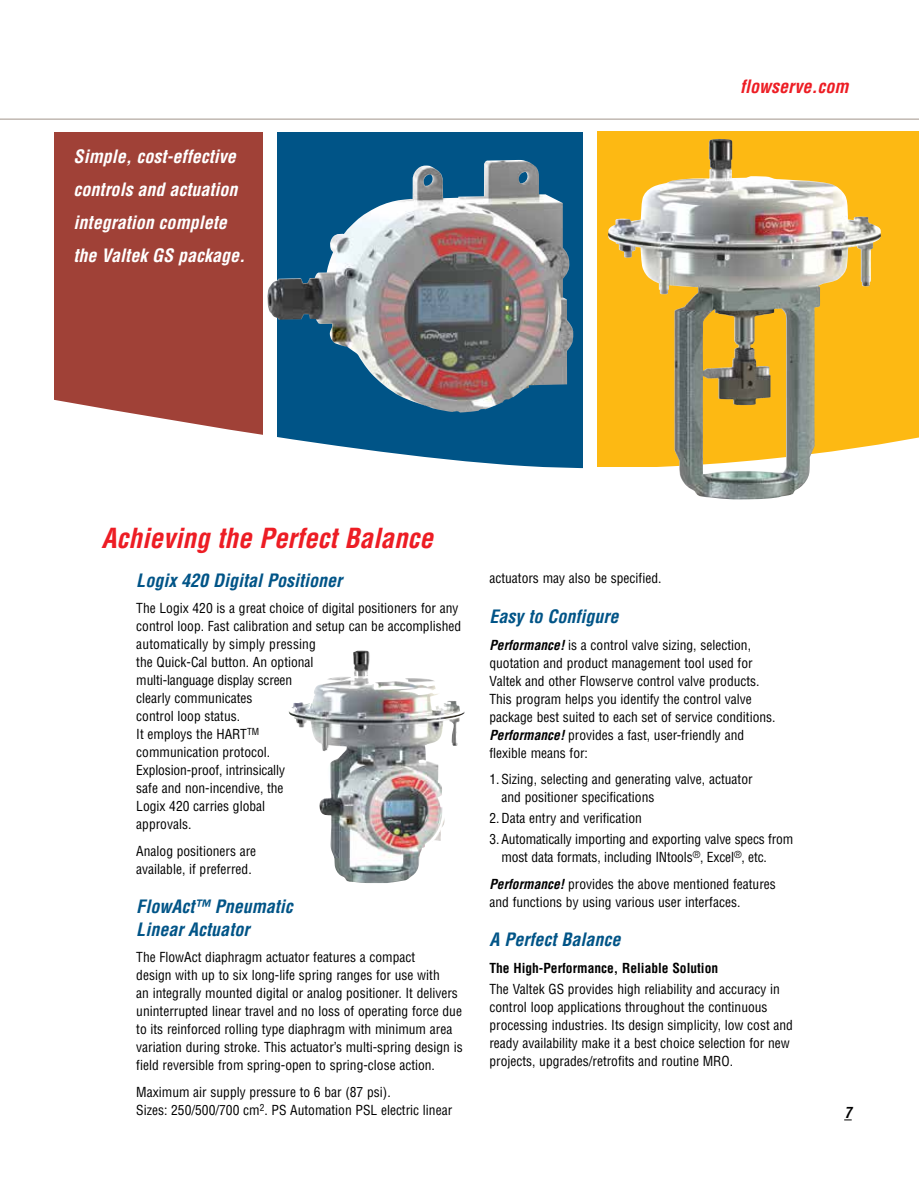
<style>
.page{position:relative;width:919px;height:1189px;background:#fff}
.page>*{position:absolute;margin:0;border:0;box-sizing:border-box;transform-origin:0 0}
.t1{font:italic 700 condensed 27px "Helvetica LT Std";color:#ed1d24}
.t2{font:italic 700 condensed 18px/22.5px "Helvetica LT Std";color:#005487}
.t3{font:italic 700 condensed 18px/33px "Helvetica LT Std";color:#fff}
.t4{font:italic 700 condensed 18px "Helvetica LT Std";color:#ed1d24}
.t5{font:italic 700 condensed 15px "Helvetica LT Std";color:#000}
.t6{font:condensed 13.5px/18px "Helvetica LT Std";color:#000}
.t7{font:700 condensed 13.5px "Helvetica LT Std";color:#000}
.s1{font-weight:700;font-style:italic}
</style>
<div class="page">
<hr style="left:0;top:119px;width:918px;height:1px;background:#a1958b">
<div style="left:270px;top:132px;width:318px;height:342px;background:#005487"></div>
<div style="left:596px;top:132px;width:322px;height:335px;background:#fdb913"></div>
<div style="left:54px;top:132px;width:212px;height:326px;background:#a04137"></div>
<svg style="left:54px;top:399px;width:864px;height:75px"></svg>
<div style="left:263px;top:130px;width:13px;height:307px;background:#fff"></div>
<div style="left:583px;top:127px;width:14px;height:344px;background:#fff"></div>
<img style="left:289px;top:650px;width:169px;height:233px">
<img style="left:608px;top:141px;width:272px;height:358px">
<img style="left:267px;top:160px;width:306px;height:252px">
<h2 class="t3" style="left:74px;top:140px;width:173px">Simple, cost-effective controls and actuation integration complete the Valtek GS package.</h2>
<h2 class="t4" style="left:740px;top:75px;width:110px">flowserve.com</h2>
<h1 class="t1" style="left:102px;top:521px;width:333px">Achieving the Perfect Balance</h1>
<h2 class="t2" style="left:136px;top:569px;width:207px">Logix 420 Digital Positioner</h2>
<p class="t6" style="left:136px;top:599px;width:326px">The Logix 420 is a great choice of digital positioners for any control loop. Fast calibration and setup can be accomplished automatically by simply pressing<br>the Quick-Cal button. An optional<br>multi-language display screen<br>clearly communicates<br>control loop status.<br>It employs the HART<sup>TM<br></sup>communication protocol.<br>Explosion-proof, intrinsically<br>safe and non-incendive, the<br>Logix 420 carries global<br>approvals.</p>
<p class="t6" style="left:136px;top:841px;width:121px">Analog positioners are available, if preferred.</p>
<h2 class="t2" style="left:136px;top:895px;width:158px">FlowAct™ Pneumatic<br>Linear Actuator</h2>
<p class="t6" style="left:136px;top:948px;width:328px">The FlowAct diaphragm actuator features a compact<br>design with up to six long-life spring ranges for use with<br>an integrally mounted digital or analog positioner. It delivers uninterrupted linear travel and no loss of operating force due to its reinforced rolling type diaphragm with minimum area variation during stroke. This actuator’s multi-spring design is field reversible from spring-open to spring-close action.</p>
<p class="t6" style="left:136px;top:1082px;width:317px">Maximum air supply pressure to 6 bar (87 psi).<br>Sizes: 250/500/700 cm<sup>2</sup>. PS Automation PSL electric linear</p>
<p class="t6" style="left:489px;top:569px;width:173px">actuators may also be specified.</p>
<h2 class="t2" style="left:489px;top:605px;width:130px">Easy to Configure</h2>
<p class="t6" style="left:489px;top:635px;width:287px"><span class="s1">Performance!</span> is a control valve sizing, selection, quotation and product management tool used for Valtek and other Flowserve control valve products.<br>This program helps you identify the control valve package best suited to each set of service conditions.<br><span class="s1">Performance!</span> provides a fast, user-friendly and flexible means for:</p>
<p class="t6" style="left:501px;top:770px;width:252px;text-indent:-12px">1. Sizing, selecting and generating valve, actuator and positioner specifications</p>
<p class="t6" style="left:489px;top:809px;width:154px">2.Data entry and verification</p>
<p class="t6" style="left:501px;top:830px;width:293px;text-indent:-12px">3. Automatically importing and exporting valve specs from most data formats, including INtools<sup>®</sup>, Excel<sup>®</sup>, etc.</p>
<p class="t6" style="left:489px;top:874px;width:288px"><span class="s1">Performance!</span> provides the above mentioned features and functions by using various user interfaces.</p>
<h2 class="t2" style="left:489px;top:928px;width:132px">A Perfect Balance</h2>
<p class="t7" style="left:489px;top:959px;width:230px">The High-Performance, Reliable Solution</p>
<p class="t6" style="left:489px;top:979px;width:305px">The Valtek GS provides high reliability and accuracy in control loop applications throughout the continuous processing industries. Its design simplicity, low cost and ready availability make it a best choice selection for new projects, upgrades/retrofits and routine MRO.</p>
<p class="t5" style="left:844px;top:1103px;width:9px">7</p>
</div>
